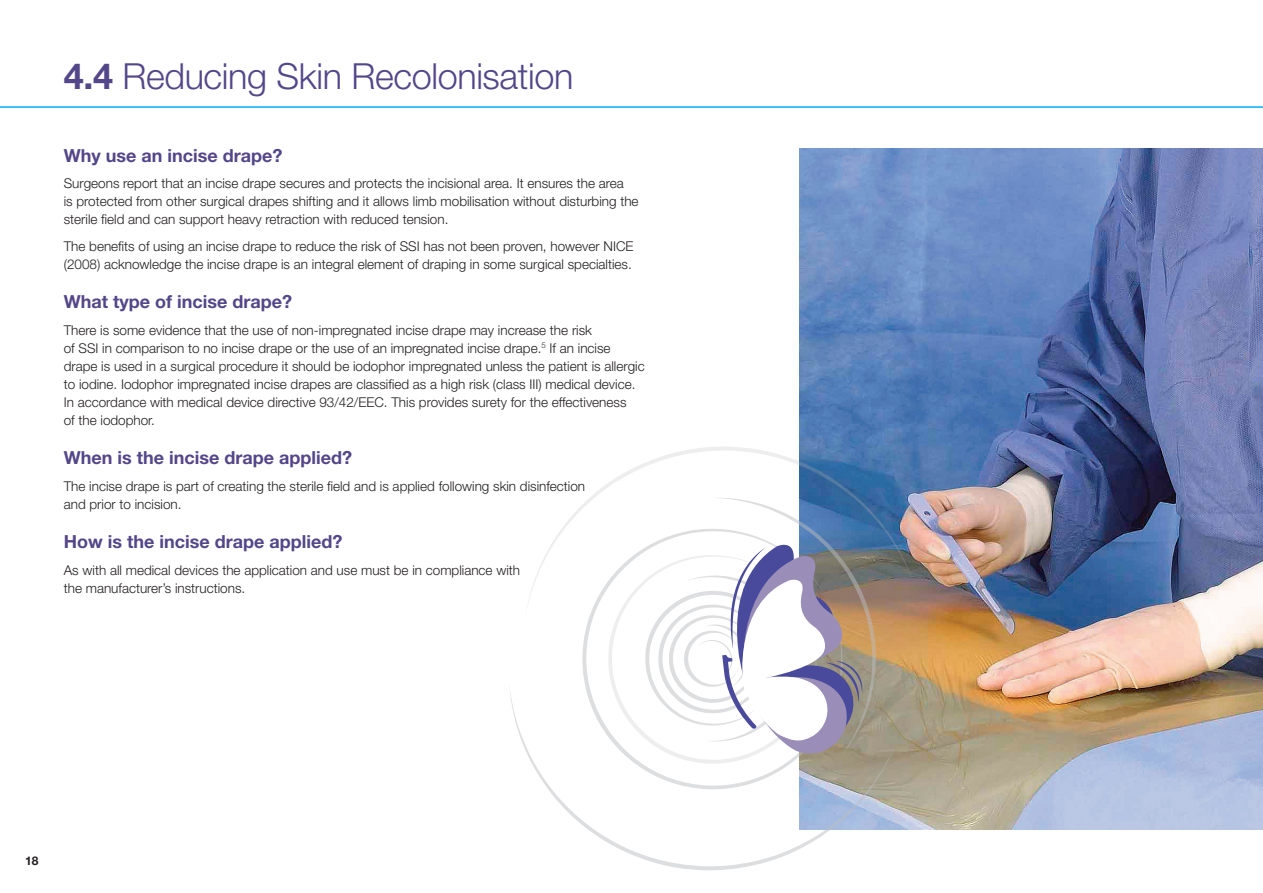
<style>
.page{position:relative;width:1263px;height:893px;background:#fff}
.page>*{position:absolute;margin:0;border:0;box-sizing:border-box;transform-origin:0 0}
.t1{font:300 36px "Helvetica Neue LT Std";letter-spacing:-.01em;color:#534689}
.t2{font:700 18px "Helvetica Neue LT Std";color:#534689}
.t3{font:300 13.5px/18px "Helvetica Neue LT Std";color:#231f20}
.t4{font:700 12px "Helvetica Neue LT Std";color:#231f20}
.s1{font-weight:700}
</style>
<div class="page">
<img style="left:799px;top:149px;width:464px;height:680px">
<hr style="left:0;top:106px;width:1263px;height:2px;background:#00aeef">
<svg style="left:582px;top:620px;width:10px;height:62px"></svg>
<svg style="left:510px;top:682px;width:385px;height:188px"></svg>
<svg style="left:528px;top:446px;width:386px;height:174px"></svg>
<svg style="left:608px;top:498px;width:268px;height:266px"></svg>
<p class="t1" style="left:64px;top:55px;width:511px"><span class="s1">4.4</span> Reducing Skin Recolonisation</p>
<p class="t2" style="left:64px;top:144px;width:220px">Why use an incise drape?</p>
<p class="t3" style="left:64px;top:174px;width:576px">Surgeons report that an incise drape secures and protects the incisional area. It ensures the area<br>is protected from other surgical drapes shifting and it allows limb mobilisation without disturbing the sterile field and can support heavy retraction with reduced tension.</p>
<p class="t3" style="left:64px;top:237px;width:571px">The benefits of using an incise drape to reduce the risk of SSI has not been proven, however NICE (2008) acknowledge the incise drape is an integral element of draping in some surgical specialties.</p>
<p class="t2" style="left:64px;top:291px;width:230px">What type of incise drape?</p>
<p class="t3" style="left:64px;top:321px;width:582px">There is some evidence that the use of non-impregnated incise drape may increase the risk<br>of SSI in comparison to no incise drape or the use of an impregnated incise drape.<sup>5</sup> If an incise drape is used in a surgical procedure it should be iodophor impregnated unless the patient is allergic to iodine. Iodophor impregnated incise drapes are classified as a high risk (class III) medical device.<br>In accordance with medical device directive 93/42/EEC. This provides surety for the effectiveness<br>of the iodophor.</p>
<p class="t2" style="left:64px;top:447px;width:290px">When is the incise drape applied?</p>
<p class="t3" style="left:64px;top:477px;width:523px">The incise drape is part of creating the sterile field and is applied following skin disinfection and prior to incision.</p>
<p class="t2" style="left:64px;top:531px;width:280px">How is the incise drape applied?</p>
<p class="t3" style="left:64px;top:561px;width:458px">As with all medical devices the application and use must be in compliance with the manufacturer’s instructions.</p>
<p class="t4" style="left:25px;top:854px;width:15px">18</p>
</div>
